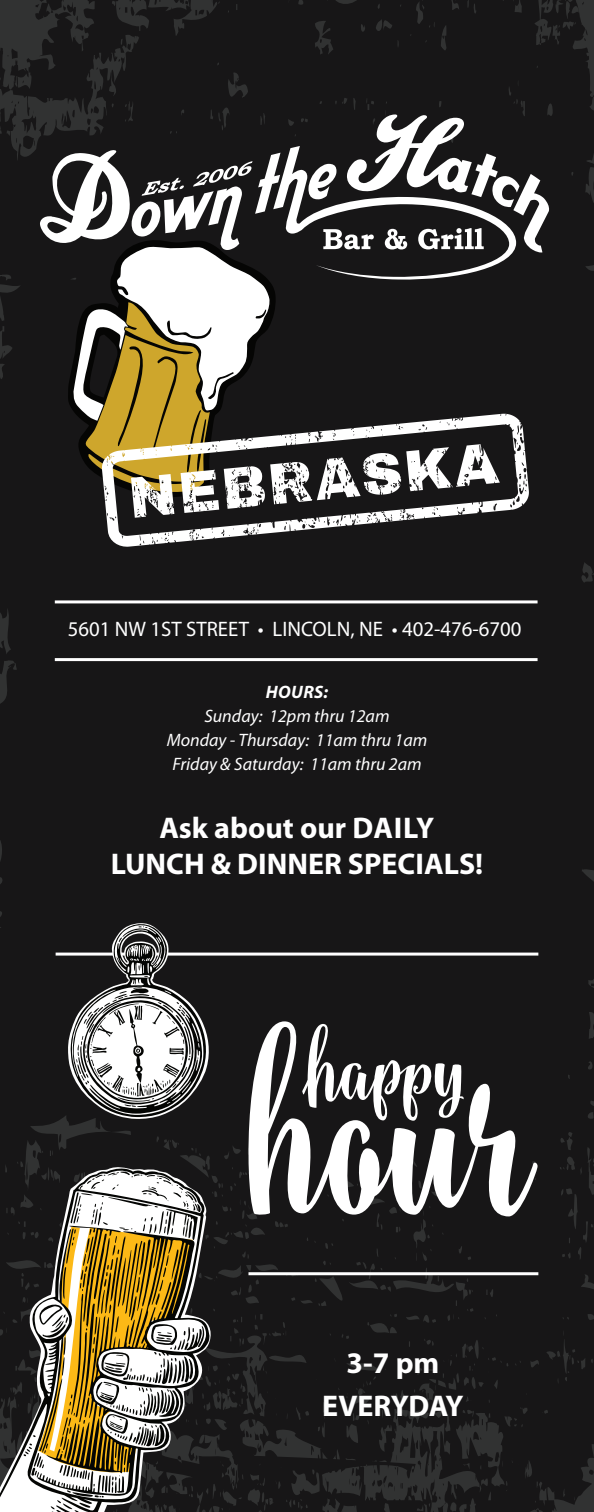
<style>
.page{position:relative;width:594px;height:1512px;background:#171617}
.page>*{position:absolute;margin:0;border:0;box-sizing:border-box;transform-origin:0 0}
.t1{font:700 30px/36px "Myriad Pro";color:#fff;text-align:center}
.t2{font:21px "Myriad Pro";color:#fff}
.t3{font:italic 18px/24px "Myriad Pro";color:#fff;text-align:center}
.t4{font:italic 700 18px "Myriad Pro";letter-spacing:.02em;color:#fff}
</style>
<div class="page">
<hr style="left:55px;top:600px;width:483px;height:3px;background:#fff">
<hr style="left:55px;top:658px;width:483px;height:3px;background:#fff">
<svg style="left:0;top:1167px;width:211px;height:345px"></svg>
<svg style="left:244px;top:1021px;width:295px;height:195px;fill:#171617"></svg>
<svg style="left:40px;top:114px;width:509px;height:378px"></svg>
<svg style="left:102px;top:414px;width:427px;height:134px;fill:#171617"></svg>
<hr style="left:56px;top:953px;width:482px;height:3px;background:#fff">
<hr style="left:248px;top:1272px;width:290px;height:3px;background:#fff">
<svg style="left:68px;top:920px;width:143px;height:199px"></svg>
<p class="t2" style="left:68px;top:616px;width:455px">5601 NW 1ST STREET • LINCOLN, NE • 402-476-6700</p>
<p class="t4" style="left:266px;top:680px;width:64px">HOURS:</p>
<p class="t3" style="left:167px;top:704px;width:262px">Sunday: 12pm thru 12am<br>Monday - Thursday: 11am thru 1am<br>Friday &amp; Saturday: 11am thru 2am</p>
<h1 class="t1" style="left:111px;top:809px;width:374px">Ask about our DAILY<br>LUNCH &amp; DINNER SPECIALS!</h1>
<h1 class="t1" style="left:322px;top:1340px;width:143px;line-height:43.5px">3-7 pm<br>EVERYDAY</h1>
</div>
